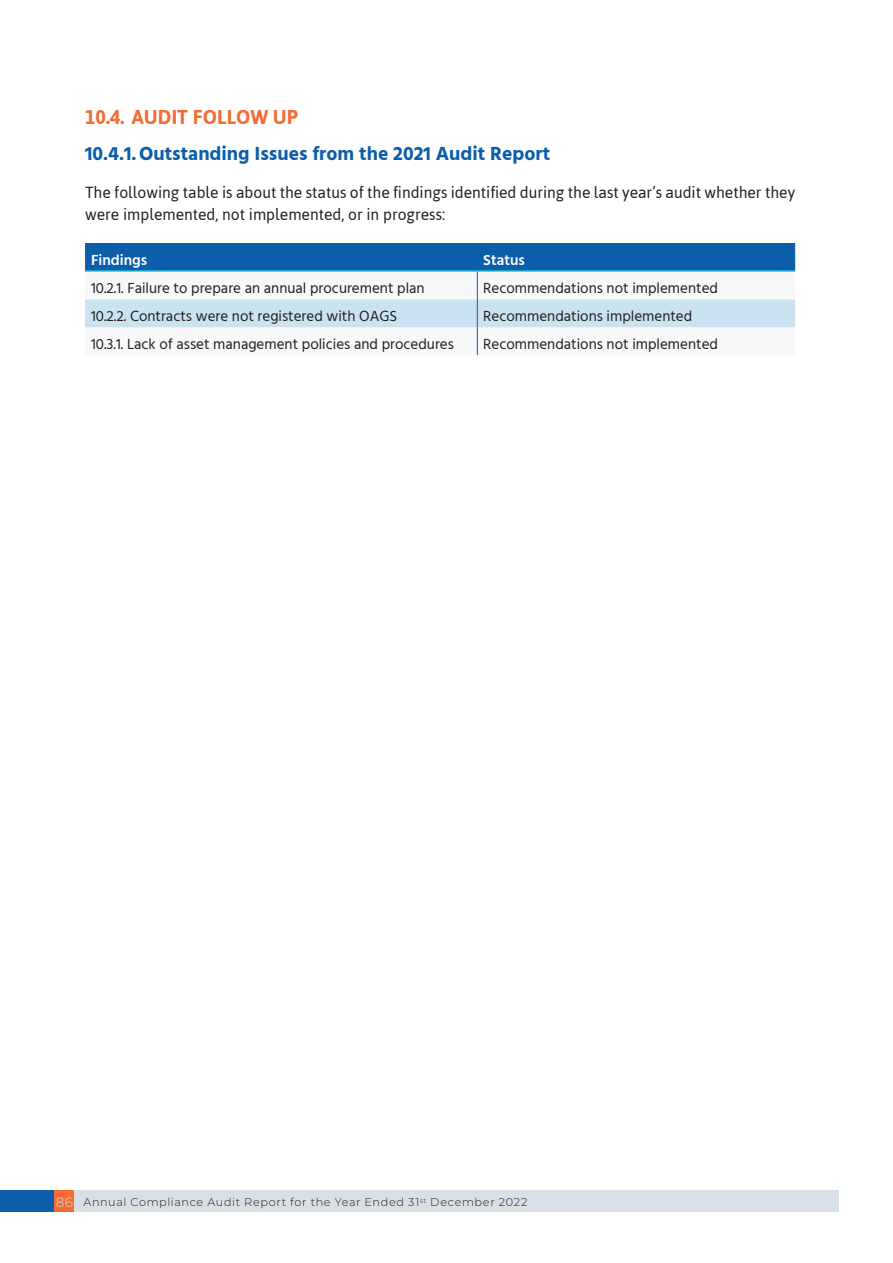
<style>
.page{position:relative;width:893px;height:1263px;background:#fff}
.page>*{position:absolute;margin:0;border:0;box-sizing:border-box;transform-origin:0 0}
.t1{font:700 22.5px "Jaldi";letter-spacing:.005em;color:#f26c34}
.t2{font:700 19.5px "Hind";color:#0d5eaa}
.t3{font:18px/21.6px "Jaldi";color:#231f20}
.t4{font:15px "Hind";color:#231f20}
.t5{font:600 15px "Hind";color:#fff}
.t6{font:300 11.25px "Montserrat";letter-spacing:.055em;color:#231f20}
.s1{font-size:13.5px;color:#d8dfe6}
</style>
<div class="page">
<svg style="left:85px;top:243px;width:710px;height:112px"></svg>
<hr style="left:85px;top:270px;width:392px;height:2px;background:#11a6ce">
<hr style="left:477px;top:270px;width:318px;height:2px;background:#11a6ce">
<div style="left:54px;top:1190px;width:21px;height:21px;background:#f26c34"></div>
<div style="left:75px;top:1190px;width:764px;height:21px;background:#d8dfe6"></div>
<div style="left:0;top:1190px;width:54px;height:21px;background:#0d5eaa"></div>
<h1 class="t1" style="left:85px;top:103px;width:214px">10.4. AUDIT FOLLOW UP</h1>
<h2 class="t2" style="left:85px;top:142px;width:467px">10.4.1.Outstanding Issues from the 2021 Audit Report</h2>
<p class="t3" style="left:85px;top:182px;width:712px">The following table is about the status of the findings identified during the last year’s audit whether they were implemented, not implemented, or in progress:</p>
<p class="t5" style="left:91px;top:249px;width:58px">Findings</p>
<p class="t5" style="left:483px;top:249px;width:43px">Status</p>
<p class="t4" style="left:91px;top:278px;width:335px">10.2.1. Failure to prepare an annual procurement plan</p>
<p class="t4" style="left:483px;top:278px;width:236px">Recommendations not implemented</p>
<p class="t4" style="left:91px;top:306px;width:308px">10.2.2. Contracts were not registered with OAGS</p>
<p class="t4" style="left:483px;top:306px;width:210px">Recommendations implemented</p>
<p class="t4" style="left:91px;top:334px;width:364px">10.3.1. Lack of asset management policies and procedures</p>
<p class="t4" style="left:483px;top:334px;width:236px">Recommendations not implemented</p>
<p class="t6" style="left:56px;top:1194px;width:473px"><span class="s1">86</span> Annual Compliance Audit Report for the Year Ended 31<sup>st</sup> December 2022</p>
</div>
